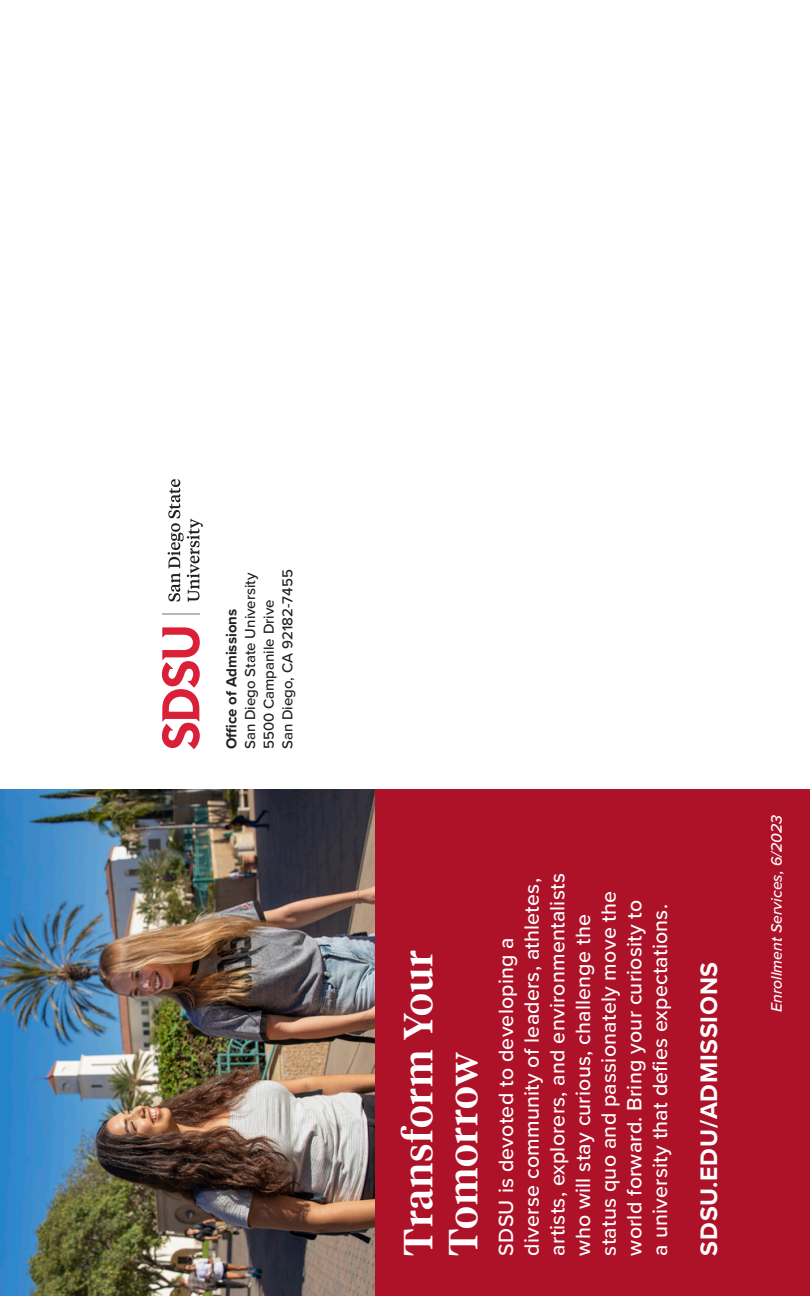
<style>
.page{position:relative;width:810px;height:1296px;background:#fff}
.page>*{position:absolute;margin:0;border:0;box-sizing:border-box;transform-origin:0 0}
.Body{font:500 40.5px/45px "Tiempos Headline";letter-spacing:.02em;color:#fff}
.Body-2{font:700 24.75px "Proxima Nova";letter-spacing:.03em;color:#fff}
.Body-3{font:500 21.38px/25.7px "Proxima Nova";letter-spacing:.01em;color:#fff}
.Body-4{font:italic 500 15.75px "Proxima Nova";color:#fff}
.t1{font:500 15.08px "Proxima Nova";color:#231f20}
.t2{font:700 15.08px "Proxima Nova";color:#231f20}
</style>
<div class="page">
<div style="left:364px;top:790px;width:446px;height:506px;background:#ae1229"></div>
<img style="left:0;top:790px;width:374px;height:506px">
<svg style="left:162px;top:627px;width:38px;height:122px"></svg>
<svg style="left:168px;top:479px;width:35px;height:123px"></svg>
<hr style="left:162px;top:614px;width:37px;height:1px;background:#b5b7b8">
<p class="t2" style="left:220px;top:749px;width:142px;rotate:-90deg">Office of Admissions</p>
<p class="t1" style="left:276px;top:749px;width:181px;rotate:-90deg">San Diego, CA 92182-7455</p>
<p class="t1" style="left:239px;top:749px;width:178px;rotate:-90deg">San Diego State University</p>
<p class="t1" style="left:258px;top:749px;width:151px;rotate:-90deg">5500 Campanile Drive</p>
<p class="Body" style="left:394px;top:1256px;width:307px;rotate:-90deg">Transform Your<br>Tomorrow</p>
<p class="Body-3" style="left:492px;top:1256px;width:384px;rotate:-90deg">SDSU is devoted to developing a diverse community of leaders, athletes, artists, explorers, and environmentalists who will stay curious, challenge the status quo and passionately move the world forward. Bring your curiosity to<br>a university that defies expectations.</p>
<p class="Body-2" style="left:690px;top:1256px;width:295px;rotate:-90deg">SDSU.EDU/ADMISSIONS</p>
<p class="Body-4" style="left:765px;top:1012px;width:199px;rotate:-90deg">Enrollment Services, 6/2023</p>
</div>
